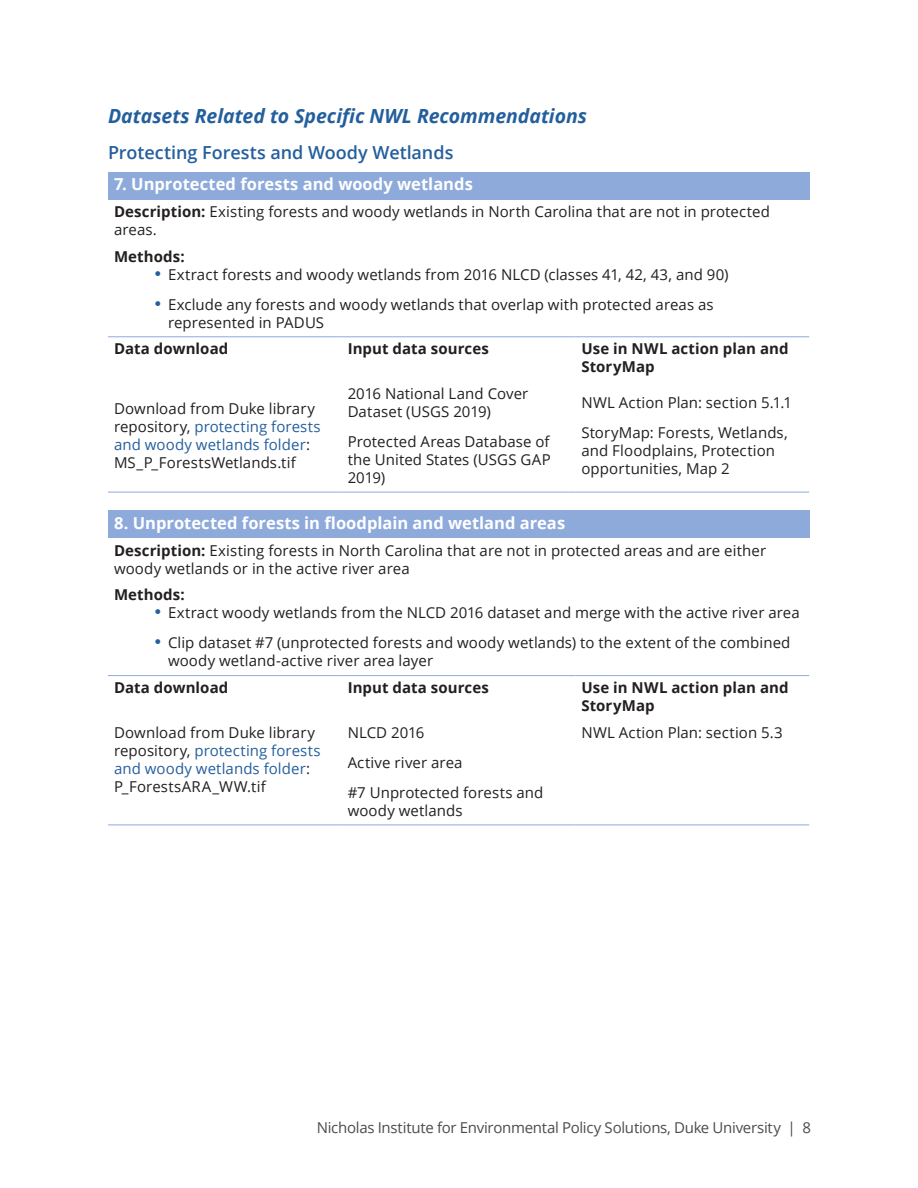
<style>
.page{position:relative;width:918px;height:1188px;background:#fff}
.page>*{position:absolute;margin:0;border:0;box-sizing:border-box;transform-origin:0 0}
.B-HEAD{font:italic 700 19.5px "Open Sans";letter-spacing:-.005em;color:#245f9d}
.C-HEAD{font:600 18px "Open Sans";letter-spacing:-.005em;color:#245f9d}
.Table_Title{font:700 16.5px "Open Sans";color:#fff}
.Table_Subheads_flush{font:15px/18px "Open Sans";letter-spacing:.005em;color:#231f20}
.Basic_Table_Body{font:15px/18px "Open Sans";letter-spacing:.005em;color:#231f20}
.Table_Subheads_flush-2{font:700 15px/18px "Open Sans";letter-spacing:.005em;color:#231f20}
.t1{font:15px "Open Sans";letter-spacing:-.02em;color:#4b4c4d}
.s1{font-weight:700}
.s2{font-family:"Times New Roman";font-size:19.5px;color:#245f9d}
.s3{color:#245f9d}
</style>
<div class="page">
<div style="left:108px;top:172px;width:701px;height:27px;background:#8eaadb"></div>
<hr style="left:108px;top:492px;width:234px;height:1px;background:#8eaadb">
<hr style="left:342px;top:492px;width:233px;height:1px;background:#8eaadb">
<hr style="left:575px;top:492px;width:234px;height:1px;background:#8eaadb">
<hr style="left:108px;top:337px;width:234px;height:1px;background:#8eaadb">
<hr style="left:342px;top:337px;width:233px;height:1px;background:#8eaadb">
<hr style="left:575px;top:337px;width:234px;height:1px;background:#8eaadb">
<div style="left:108px;top:510px;width:701px;height:28px;background:#8eaadb"></div>
<hr style="left:108px;top:825px;width:234px;height:1px;background:#8eaadb">
<hr style="left:342px;top:825px;width:233px;height:1px;background:#8eaadb">
<hr style="left:575px;top:825px;width:234px;height:1px;background:#8eaadb">
<hr style="left:108px;top:675px;width:234px;height:1px;background:#8eaadb">
<hr style="left:342px;top:675px;width:233px;height:1px;background:#8eaadb">
<hr style="left:575px;top:675px;width:234px;height:1px;background:#8eaadb">
<p class="B-HEAD" style="left:108px;top:102px;width:481px">Datasets Related to Specific NWL Recommendations</p>
<p class="C-HEAD" style="left:108px;top:140px;width:347px">Protecting Forests and Woody Wetlands</p>
<p class="Table_Title" style="left:114px;top:173px;width:360px">7. Unprotected forests and woody wetlands</p>
<p class="Table_Subheads_flush" style="left:114px;top:202px;width:657px"><span class="s1">Description:</span> Existing forests and woody wetlands in North Carolina that are not in protected areas.</p>
<p class="Table_Subheads_flush-2" style="left:114px;top:247px;width:72px">Methods:</p>
<p class="Table_Subheads_flush" style="left:154px;top:265px;width:576px"><span class="s2">•</span> Extract forests and woody wetlands from 2016 NLCD (classes 41, 42, 43, and 90)</p>
<p class="Table_Subheads_flush" style="left:168px;top:295px;width:547px;text-indent:-14px"><span class="s2">•</span> Exclude any forests and woody wetlands that overlap with protected areas as represented in PADUS</p>
<p class="Table_Subheads_flush-2" style="left:114px;top:339px;width:116px">Data download</p>
<p class="Table_Subheads_flush-2" style="left:348px;top:339px;width:143px">Input data sources</p>
<p class="Table_Subheads_flush-2" style="left:581px;top:339px;width:209px">Use in NWL action plan and<br>StoryMap</p>
<p class="Basic_Table_Body" style="left:114px;top:399px;width:208px">Download from Duke library repository, <span class="s3">protecting forests and woody wetlands folder</span>:<br>MS_P_ForestsWetlands.tif</p>
<p class="Basic_Table_Body" style="left:348px;top:384px;width:182px">2016 National Land Cover<br>Dataset (USGS 2019)</p>
<p class="Basic_Table_Body" style="left:348px;top:432px;width:205px;text-align:justify">Protected Areas Database of the United States (USGS GAP 2019)</p>
<p class="Basic_Table_Body" style="left:581px;top:393px;width:212px">NWL Action Plan: section 5.1.1</p>
<p class="Basic_Table_Body" style="left:581px;top:423px;width:208px">StoryMap: Forests, Wetlands, and Floodplains, Protection opportunities, Map 2</p>
<p class="Table_Title" style="left:114px;top:511px;width:453px">8. Unprotected forests in floodplain and wetland areas</p>
<p class="Table_Subheads_flush" style="left:114px;top:541px;width:654px"><span class="s1">Description:</span> Existing forests in North Carolina that are not in protected areas and are either woody wetlands or in the active river area</p>
<p class="Table_Subheads_flush-2" style="left:114px;top:586px;width:72px">Methods:</p>
<p class="Table_Subheads_flush" style="left:154px;top:604px;width:647px"><span class="s2">•</span> Extract woody wetlands from the NLCD 2016 dataset and merge with the active river area</p>
<p class="Table_Subheads_flush" style="left:168px;top:634px;width:624px;text-indent:-14px"><span class="s2">•</span> Clip dataset #7 (unprotected forests and woody wetlands) to the extent of the combined woody wetland-active river area layer</p>
<p class="Table_Subheads_flush-2" style="left:114px;top:678px;width:116px">Data download</p>
<p class="Table_Subheads_flush-2" style="left:348px;top:678px;width:143px">Input data sources</p>
<p class="Table_Subheads_flush-2" style="left:581px;top:678px;width:209px">Use in NWL action plan and<br>StoryMap</p>
<p class="Basic_Table_Body" style="left:114px;top:723px;width:208px">Download from Duke library repository, <span class="s3">protecting forests and woody wetlands folder</span>:<br>P_ForestsARA_WW.tif</p>
<p class="Basic_Table_Body" style="left:348px;top:723px;width:78px">NLCD 2016</p>
<p class="Basic_Table_Body" style="left:581px;top:723px;width:203px">NWL Action Plan: section 5.3</p>
<p class="Basic_Table_Body" style="left:348px;top:753px;width:116px">Active river area</p>
<p class="Basic_Table_Body" style="left:348px;top:783px;width:197px">#7 Unprotected forests and woody wetlands</p>
<p class="t1" style="left:317px;top:1118px;width:496px">Nicholas Institute for Environmental Policy Solutions, Duke University | 8</p>
</div>
